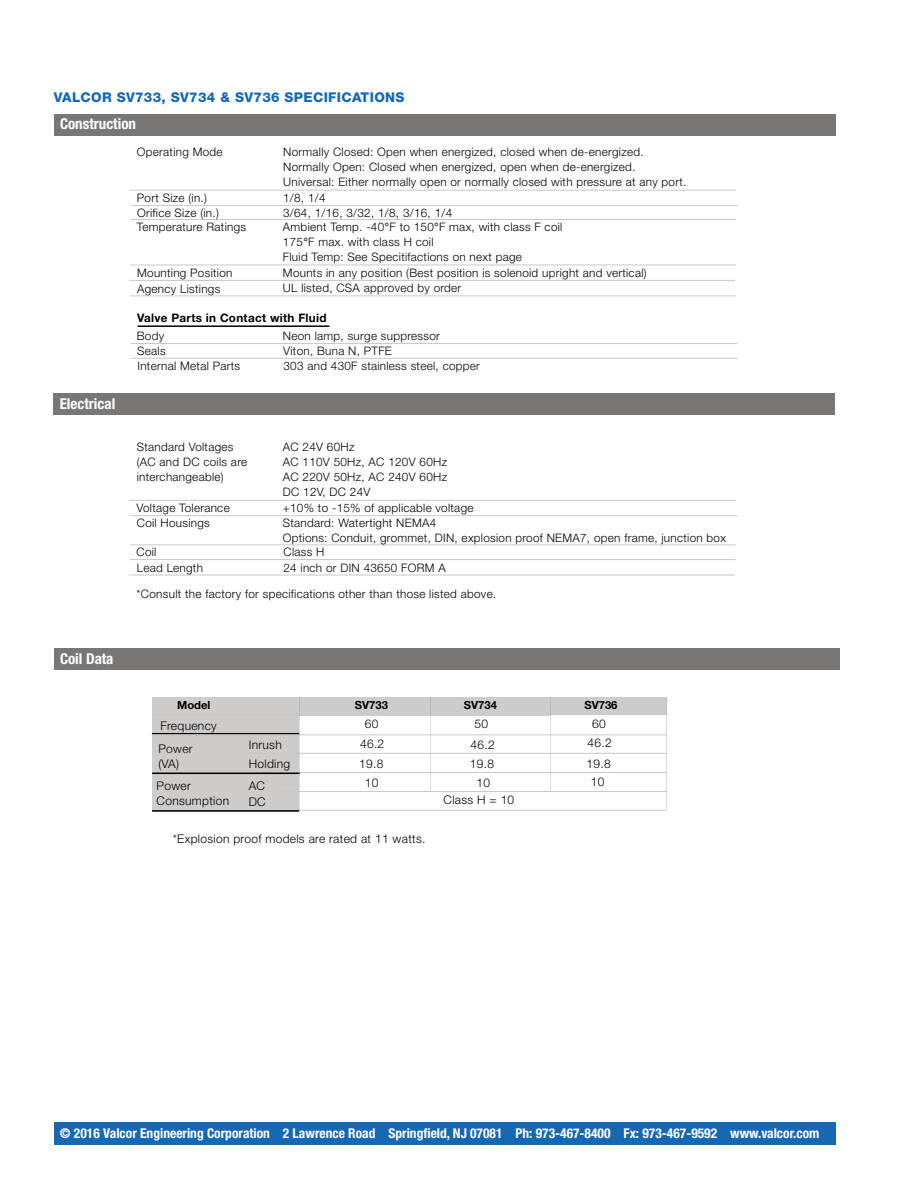
<style>
.page{position:relative;width:918px;height:1188px;background:#fff}
.page>*{position:absolute;margin:0;border:0;box-sizing:border-box;transform-origin:0 0}
.Gray_Bar_HEADER{font:700 condensed 15px "Helvetica Neue LT Std";color:#fff}
.Page2_BLUE_HEADER{font:700 condensed 13.5px "Helvetica Neue LT Std";color:#fff}
.Page2_BLUE_HEADER-2{font:800 13.5px "Helvetica Neue LT Std";letter-spacing:.025em;color:#1568b2}
.Table_Data{font:300 12px "Helvetica Neue LT Std";letter-spacing:.025em;color:#010000}
.Data_Header{font:300 11.7px/15px "Helvetica Neue LT Std";letter-spacing:.025em;color:#000}
.Data_Header-2{font:700 11.7px "Helvetica Neue LT Std";letter-spacing:.025em;color:#000}
.Table_Headers{font:700 11.25px "Helvetica Neue LT Std";color:#000}
.s1{font-weight:500}
</style>
<div class="page">
<div style="left:54px;top:1123px;width:781px;height:22px;background:#1568b2"></div>
<div style="left:54px;top:114px;width:781px;height:21px;background:#797776"></div>
<div style="left:54px;top:648px;width:786px;height:22px;background:#797776"></div>
<hr style="left:130px;top:190px;width:606px;height:1px;background:#c7c8ca">
<hr style="left:130px;top:219px;width:606px;height:1px;background:#c7c8ca">
<hr style="left:130px;top:265px;width:606px;height:1px;background:#c7c8ca">
<hr style="left:129px;top:280px;width:606px;height:1px;background:#c7c8ca">
<hr style="left:130px;top:296px;width:606px;height:1px;background:#c7c8ca">
<hr style="left:130px;top:343px;width:607px;height:1px;background:#c7c8ca">
<hr style="left:131px;top:205px;width:606px;height:1px;background:#c7c8ca">
<hr style="left:131px;top:358px;width:607px;height:1px;background:#c7c8ca">
<div style="left:54px;top:394px;width:781px;height:21px;background:#797776"></div>
<hr style="left:129px;top:500px;width:607px;height:1px;background:#c7c8ca">
<hr style="left:130px;top:544px;width:606px;height:1px;background:#c7c8ca">
<hr style="left:130px;top:559px;width:606px;height:1px;background:#c7c8ca">
<hr style="left:129px;top:575px;width:606px;height:1px;background:#c7c8ca">
<hr style="left:131px;top:515px;width:606px;height:1px;background:#c7c8ca">
<div style="left:152px;top:716px;width:147px;height:96px;background:#ceccca"></div>
<div style="left:152px;top:698px;width:514px;height:17px;background:#ceccca"></div>
<hr style="left:152px;top:733px;width:147px;height:1px;background:#000">
<hr style="left:153px;top:715px;width:397px;height:1px;background:#c7c8ca">
<hr style="left:151px;top:735px;width:515px;height:1px;background:#c7c8ca">
<hr style="left:152px;top:753px;width:514px;height:1px;background:#c7c8ca">
<hr style="left:153px;top:772px;width:513px;height:1px;background:#c7c8ca">
<hr style="left:278px;top:791px;width:388px;height:1px;background:#c7c8ca">
<hr style="left:296px;top:810px;width:370px;height:1px;background:#c7c8ca">
<hr style="left:152px;top:810px;width:147px;height:2px;background:#000">
<hr style="left:152px;top:773px;width:148px;height:1px;background:#000">
<hr style="left:137px;top:325px;width:192px;height:2px;background:#000">
<p class="Page2_BLUE_HEADER-2" style="left:54px;top:89px;width:352px">VALCOR SV733, SV734 &amp; SV736 SPECIFICATIONS</p>
<p class="Gray_Bar_HEADER" style="left:60px;top:115px;width:78px">Construction</p>
<p class="Data_Header" style="left:137px;top:144px;width:87px">Operating Mode</p>
<p class="Data_Header" style="left:283px;top:144px;width:362px">Normally Closed: Open when energized, closed when de-energized.</p>
<p class="Data_Header" style="left:283px;top:159px;width:354px">Normally Open: Closed when energized, open when de-energized.</p>
<p class="Data_Header" style="left:283px;top:174px;width:405px">Universal: Either normally open or normally closed with pressure at any port.</p>
<p class="Data_Header" style="left:137px;top:190px;width:71px">Port Size (in.)</p>
<p class="Data_Header" style="left:283px;top:191px;width:44px">1/8, 1/4</p>
<p class="Data_Header" style="left:137px;top:205px;width:83px">Orifice Size (in.)</p>
<p class="Data_Header" style="left:283px;top:205px;width:171px">3/64, 1/16, 3/32, 1/8, 3/16, 1/4</p>
<p class="Data_Header" style="left:137px;top:219px;width:111px">Temperature Ratings</p>
<p class="Data_Header" style="left:283px;top:219px;width:281px">Ambient Temp. -40<span class="s1">°</span>F to 150<span class="s1">°</span>F max, with class F coil</p>
<p class="Data_Header" style="left:283px;top:234px;width:152px">175<span class="s1">°</span>F max. with class H coil</p>
<p class="Data_Header" style="left:283px;top:249px;width:241px">Fluid Temp: See Specitifactions on next page</p>
<p class="Data_Header" style="left:137px;top:266px;width:97px">Mounting Position</p>
<p class="Data_Header" style="left:283px;top:265px;width:365px">Mounts in any position (Best position is solenoid upright and vertical)</p>
<p class="Data_Header" style="left:137px;top:281px;width:85px">Agency Listings</p>
<p class="Data_Header" style="left:283px;top:281px;width:180px">UL listed, CSA approved by order</p>
<p class="Gray_Bar_HEADER" style="left:60px;top:395px;width:57px">Electrical</p>
<p class="Gray_Bar_HEADER" style="left:60px;top:649px;width:55px">Coil Data</p>
<p class="Data_Header-2" style="left:137px;top:311px;width:191px">Valve Parts in Contact with Fluid</p>
<p class="Data_Header" style="left:137px;top:358px;width:104px">Internal Metal Parts</p>
<p class="Data_Header" style="left:283px;top:358px;width:198px">303 and 430F stainless steel, copper</p>
<p class="Data_Header" style="left:137px;top:328px;width:29px">Body</p>
<p class="Data_Header" style="left:283px;top:328px;width:158px">Neon lamp, surge suppressor</p>
<p class="Data_Header" style="left:137px;top:343px;width:30px">Seals</p>
<p class="Data_Header" style="left:283px;top:343px;width:110px">Viton, Buna N, PTFE</p>
<p class="Data_Header" style="left:137px;top:439px;width:98px">Standard Voltages</p>
<p class="Data_Header" style="left:137px;top:454px;width:112px">(AC and DC coils are interchangeable)</p>
<p class="Data_Header" style="left:283px;top:440px;width:73px">AC 24V 60Hz</p>
<p class="Data_Header" style="left:283px;top:455px;width:166px">AC 110V 50Hz, AC 120V 60Hz</p>
<p class="Data_Header" style="left:283px;top:470px;width:166px">AC 220V 50Hz, AC 240V 60Hz</p>
<p class="Data_Header" style="left:283px;top:485px;width:89px">DC 12V, DC 24V</p>
<p class="Data_Header" style="left:283px;top:500px;width:192px">+10% to -15% of applicable voltage</p>
<p class="Data_Header" style="left:137px;top:500px;width:95px">Voltage Tolerance</p>
<p class="Data_Header" style="left:137px;top:515px;width:75px">Coil Housings</p>
<p class="Data_Header" style="left:283px;top:515px;width:155px">Standard: Watertight NEMA4</p>
<p class="Data_Header" style="left:283px;top:530px;width:445px">Options: Conduit, grommet, DIN, explosion proof NEMA7, open frame, junction box</p>
<p class="Data_Header" style="left:137px;top:544px;width:21px">Coil</p>
<p class="Data_Header" style="left:284px;top:544px;width:42px">Class H</p>
<p class="Data_Header" style="left:137px;top:560px;width:68px">Lead Length</p>
<p class="Data_Header" style="left:283px;top:560px;width:164px">24 inch or DIN 43650 FORM A</p>
<p class="Data_Header" style="left:137px;top:587px;width:361px">*Consult the factory for specifications other than those listed above.</p>
<p class="Table_Headers" style="left:177px;top:698px;width:35px">Model</p>
<p class="Table_Data" style="left:160px;top:718px;width:58px">Frequency</p>
<p class="Table_Data" style="left:158px;top:741px;width:36px">Power</p>
<p class="Table_Data" style="left:158px;top:756px;width:22px">(VA)</p>
<p class="Table_Data" style="left:249px;top:738px;width:35px">Inrush</p>
<p class="Table_Data" style="left:249px;top:756px;width:43px">Holding</p>
<p class="Table_Headers" style="left:355px;top:698px;width:35px">SV733</p>
<p class="Table_Headers" style="left:464px;top:698px;width:35px">SV734</p>
<p class="Table_Headers" style="left:584px;top:698px;width:35px">SV736</p>
<p class="Table_Data" style="left:365px;top:716px;width:15px">60</p>
<p class="Table_Data" style="left:360px;top:736px;width:26px">46.2</p>
<p class="Table_Data" style="left:359px;top:757px;width:26px">19.8</p>
<p class="Table_Data" style="left:475px;top:716px;width:15px">50</p>
<p class="Table_Data" style="left:592px;top:716px;width:15px">60</p>
<p class="Table_Data" style="left:588px;top:735px;width:26px">46.2</p>
<p class="Table_Data" style="left:587px;top:756px;width:26px">19.8</p>
<p class="Table_Data" style="left:471px;top:737px;width:26px">46.2</p>
<p class="Table_Data" style="left:470px;top:756px;width:26px">19.8</p>
<p class="Table_Data" style="left:157px;top:778px;width:36px">Power</p>
<p class="Table_Data" style="left:157px;top:793px;width:74px">Consumption</p>
<p class="Table_Data" style="left:249px;top:778px;width:18px">AC</p>
<p class="Table_Data" style="left:249px;top:794px;width:18px">DC</p>
<p class="Table_Data" style="left:365px;top:775px;width:15px">10</p>
<p class="Table_Data" style="left:477px;top:775px;width:15px">10</p>
<p class="Table_Data" style="left:444px;top:792px;width:72px">Class H = 10</p>
<p class="Table_Data" style="left:591px;top:775px;width:15px">10</p>
<p class="Table_Data" style="left:173px;top:831px;width:254px">*Explosion proof models are rated at 11 watts.</p>
<p class="Page2_BLUE_HEADER" style="left:60px;top:1125px;width:761px">© 2016 Valcor Engineering Corporation 2 Lawrence Road Springfield, NJ 07081 Ph: 973-467-8400 Fx: 973-467-9592 www.valcor.com</p>
</div>
